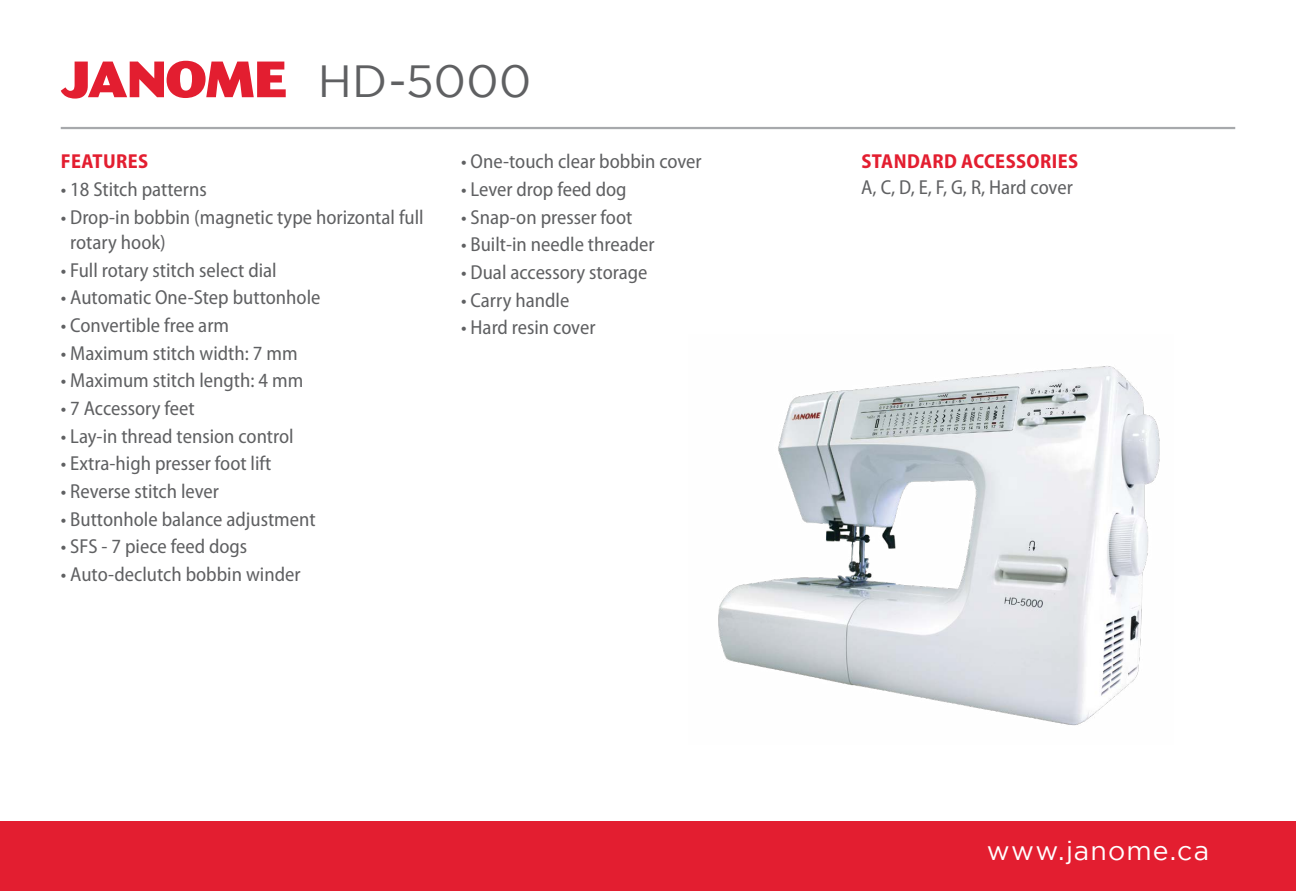
<style>
.page{position:relative;width:1296px;height:891px;background:#fff}
.page>*{position:absolute;margin:0;border:0;box-sizing:border-box;transform-origin:0 0}
.t1{font:45px "Gotham";letter-spacing:.01em;color:#5f6062}
.t2{font:26.55px "Gotham";letter-spacing:.045em;color:#fff}
.t3{font:semi-condensed 20.25px/25.4px "Myriad Pro";color:#5f6062}
.t4{font:700 semi-condensed 20.25px "Myriad Pro";letter-spacing:.02em;color:#e31e30}
</style>
<div class="page">
<hr style="left:61px;top:127px;width:1174px;height:2px;background:#a7a9ac">
<div style="left:0;top:821px;width:1296px;height:70px;background:#e31e30"></div>
<svg style="left:61px;top:61px;width:225px;height:38px"></svg>
<img style="left:718px;top:366px;width:442px;height:360px">
<h1 class="t1" style="left:318px;top:56px;width:215px">HD-5000</h1>
<p class="t4" style="left:61px;top:150px;width:89px">FEATURES</p>
<p class="t3" style="left:61px;top:177px;width:147px">• 18 Stitch patterns</p>
<p class="t3" style="left:70px;top:205px;width:355px;text-indent:-10px">• Drop-in bobbin (magnetic type horizontal full rotary hook)</p>
<p class="t3" style="left:61px;top:258px;width:217px">• Full rotary stitch select dial</p>
<p class="t3" style="left:61px;top:285px;width:261px">• Automatic One-Step buttonhole</p>
<p class="t3" style="left:61px;top:313px;width:170px">• Convertible free arm</p>
<p class="t3" style="left:61px;top:341px;width:238px">• Maximum stitch width: 7 mm</p>
<p class="t3" style="left:61px;top:368px;width:244px">• Maximum stitch length: 4 mm</p>
<p class="t3" style="left:61px;top:396px;width:136px">• 7 Accessory feet</p>
<p class="t3" style="left:61px;top:424px;width:234px">• Lay-in thread tension control</p>
<p class="t3" style="left:61px;top:451px;width:212px">• Extra-high presser foot lift</p>
<p class="t3" style="left:61px;top:479px;width:160px">• Reverse stitch lever</p>
<p class="t3" style="left:61px;top:507px;width:256px">• Buttonhole balance adjustment</p>
<p class="t3" style="left:61px;top:534px;width:188px">• SFS - 7 piece feed dogs</p>
<p class="t3" style="left:61px;top:562px;width:241px">• Auto-declutch bobbin winder</p>
<p class="t3" style="left:461px;top:149px;width:242px">• One-touch clear bobbin cover</p>
<p class="t3" style="left:461px;top:177px;width:167px">• Lever drop feed dog</p>
<p class="t3" style="left:461px;top:205px;width:173px">• Snap-on presser foot</p>
<p class="t3" style="left:461px;top:232px;width:195px">• Built-in needle threader</p>
<p class="t3" style="left:461px;top:260px;width:188px">• Dual accessory storage</p>
<p class="t3" style="left:461px;top:288px;width:110px">• Carry handle</p>
<p class="t3" style="left:461px;top:315px;width:136px">• Hard resin cover</p>
<p class="t4" style="left:862px;top:150px;width:218px">STANDARD ACCESSORIES</p>
<p class="t3" style="left:861px;top:175px;width:213px">A, C, D, E, F, G, R, Hard cover</p>
<h2 class="t2" style="left:987px;top:836px;width:224px">www.janome.ca</h2>
</div>
